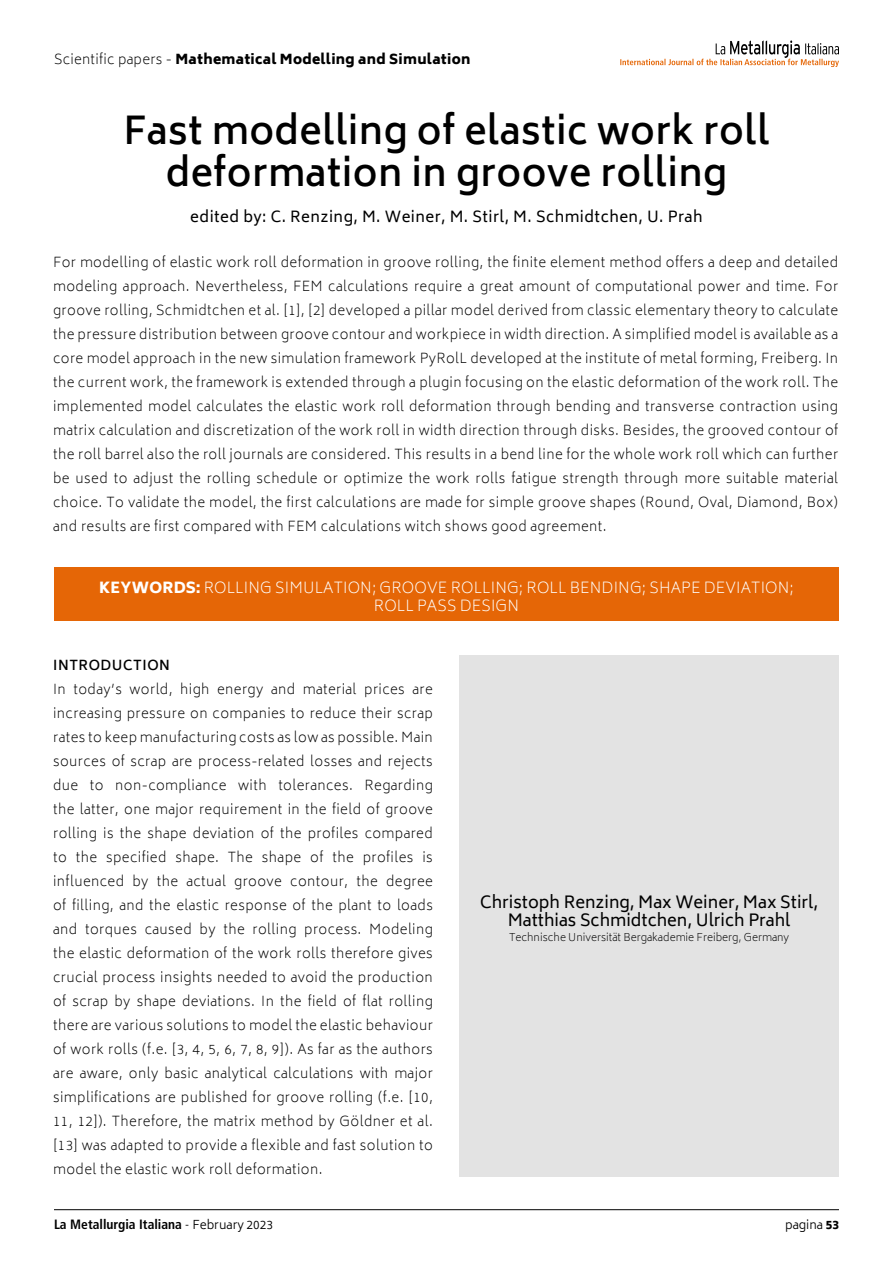
<style>
.page{position:relative;width:893px;height:1263px;background:#fff}
.page>*{position:absolute;margin:0;border:0;box-sizing:border-box;transform-origin:0 0}
.t1{font:600 37.5px/42px "Biryani";letter-spacing:.01em;color:#000;text-align:center}
.t2{font:16.5px/18px "Biryani";color:#000;text-align:center}
.t3{font:200 15px/18px "Biryani";letter-spacing:.01em;color:#fff;text-align:center}
.t4{font:15px "Biryani";letter-spacing:.03em;color:#000}
.t5{font:200 13.5px/24px "Biryani";letter-spacing:.03em;color:#000;text-align:justify}
.t6{font:800 13.5px "Biryani";letter-spacing:.02em;color:#000}
.t7{font:700 condensed 13.5px "Frutiger LT Std";color:#000}
.t8{font:600 13.5px "Biryani";letter-spacing:.04em;color:#000}
.t9{font:300 12px "Biryani";color:#000}
.t10{font:200 10.5px "Biryani";color:#000}
.s1{font-weight:200}
.s2{font-weight:800}
.s3{font-weight:300}
.s4{font-family:"Biryani";font-weight:300;font-stretch:normal;font-size:12px}
</style>
<div class="page">
<hr style="left:54px;top:1209px;width:785px;height:1px;background:#000">
<svg style="left:620px;top:40px;width:219px;height:27px"></svg>
<div style="left:54px;top:567px;width:785px;height:54px;background:#e56606"></div>
<div style="left:459px;top:655px;width:380px;height:521px;background:#e3e3e3"></div>
<p class="t6" style="left:54px;top:52px;width:418px"><span class="s1">Scientific papers -</span> Mathematical Modelling and Simulation</p>
<h1 class="t1" style="left:123px;top:110px;width:648px">Fast modelling of elastic work roll deformation in groove rolling</h1>
<p class="t4" style="left:190px;top:208px;width:514px">edited by: C. Renzing, M. Weiner, M. Stirl, M. Schmidtchen, U. Prah</p>
<p class="t5" style="left:53px;top:251px;width:786px">For modelling of elastic work roll deformation in groove rolling, the finite element method offers a deep and detailed modeling approach. Nevertheless, FEM calculations require a great amount of computational power and time. For groove rolling, Schmidtchen et al. [1], [2] developed a pillar model derived from classic elementary theory to calculate the pressure distribution between groove contour and workpiece in width direction. A simplified model is available as a core model approach in the new simulation framework PyRolL developed at the institute of metal forming, Freiberg. In the current work, the framework is extended through a plugin focusing on the elastic deformation of the work roll. The implemented model calculates the elastic work roll deformation through bending and transverse contraction using matrix calculation and discretization of the work roll in width direction through disks. Besides, the grooved contour of the roll barrel also the roll journals are considered. This results in a bend line for the whole work roll which can further be used to adjust the rolling schedule or optimize the work rolls fatigue strength through more suitable material choice. To validate the model, the first calculations are made for simple groove shapes (Round, Oval, Diamond, Box) and results are first compared with FEM calculations witch shows good agreement.</p>
<p class="t3" style="left:99px;top:579px;width:696px"><span class="s2">KEYWORDS:</span> ROLLING SIMULATION; GROOVE ROLLING; ROLL BENDING; SHAPE DEVIATION;<br>ROLL PASS DESIGN</p>
<p class="t8" style="left:53px;top:657px;width:118px">INTRODUCTION</p>
<p class="t5" style="left:53px;top:677px;width:381px">In today’s world, high energy and material prices are increasing pressure on companies to reduce their scrap rates to keep manufacturing costs as low as possible. Main sources of scrap are process-related losses and rejects due to non-compliance with tolerances. Regarding the latter, one major requirement in the field of groove rolling is the shape deviation of the profiles compared to the specified shape. The shape of the profiles is influenced by the actual groove contour, the degree of filling, and the elastic response of the plant to loads and torques caused by the rolling process. Modeling the elastic deformation of the work rolls therefore gives crucial process insights needed to avoid the production of scrap by shape deviations. In the field of flat rolling there are various solutions to model the elastic behaviour of work rolls (f.e. [3, 4, 5, 6, 7, 8, 9]). As far as the authors are aware, only basic analytical calculations with major simplifications are published for groove rolling (f.e. [10, 11, 12]). Therefore, the matrix method by Göldner et al. [13] was adapted to provide a flexible and fast solution to model the elastic work roll deformation.</p>
<p class="t2" style="left:480px;top:893px;width:340px">Christoph Renzing, Max Weiner, Max Stirl,<br>Matthias Schmidtchen, Ulrich Prahl</p>
<p class="t10" style="left:509px;top:931px;width:282px">Technische Universität Bergakademie Freiberg, Germany</p>
<p class="t7" style="left:54px;top:1216px;width:220px">La Metallurgia Italiana <span class="s3">-</span> <span class="s4">February 2023</span></p>
<p class="t9" style="left:785px;top:1218px;width:55px">pagina <span class="s2">53</span></p>
</div>
